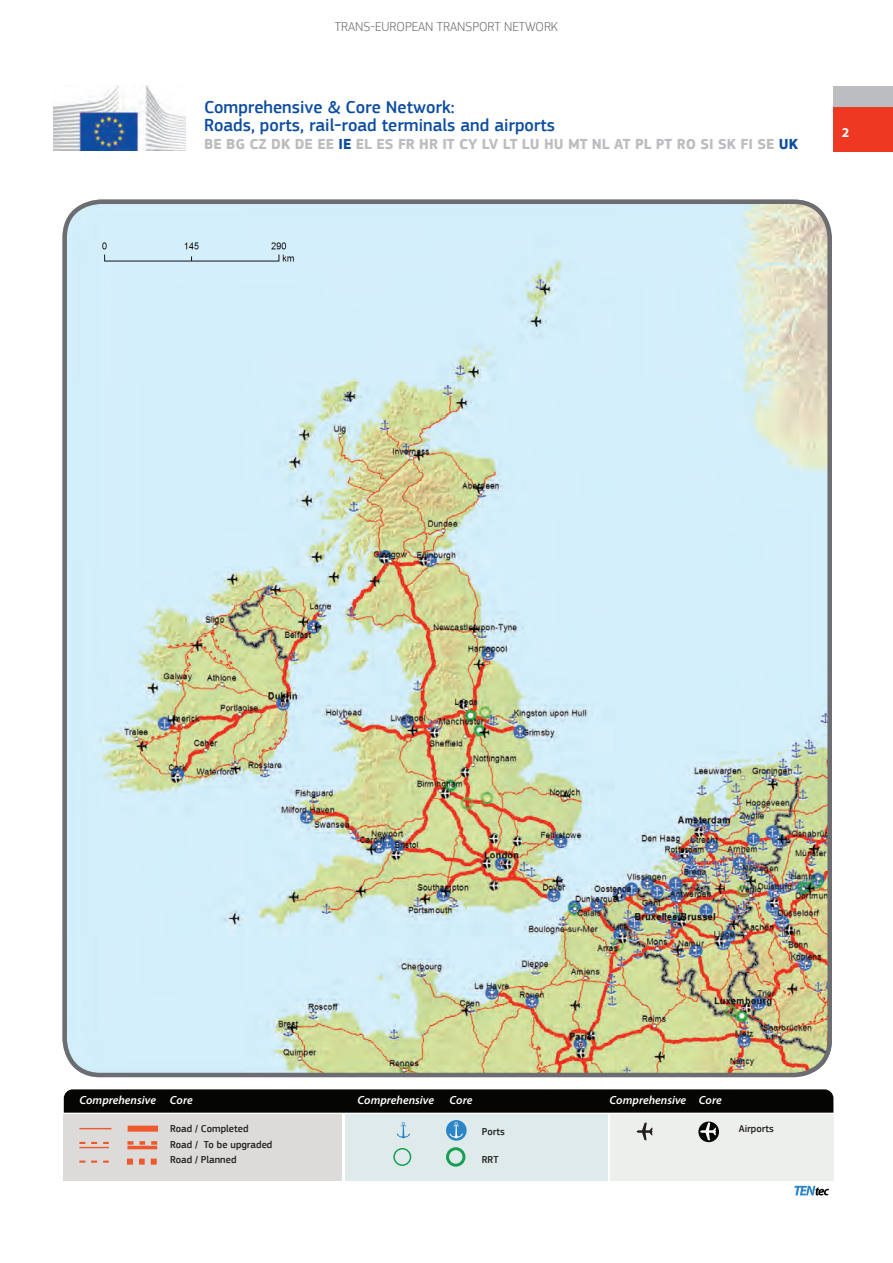
<style>
.page{position:relative;width:893px;height:1263px;background:#fff}
.page>*{position:absolute;margin:0;border:0;box-sizing:border-box;transform-origin:0 0}
.t1{font:500 18px/18px "EC Square Sans Pro";color:#0d4da1}
.t2{font:700 15px "EC Square Sans Pro";color:#bcbdc0}
.t3{font:300 13.5px "EC Square Sans Pro";color:#6c6d70}
.t4{font:700 13.5px "Myriad Pro";color:#fff}
.t5{font:italic 600 11.85px "Myriad Pro";color:#fff}
.t6{font:500 10.35px/15.9px "EC Square Sans Pro";color:#231f20}
.s1{color:#0d4da1}
</style>
<div class="page">
<div style="left:833px;top:86px;width:60px;height:21px;background:#bcbdc0"></div>
<div style="left:833px;top:107px;width:60px;height:45px;background:#ef3822"></div>
<img style="left:54px;top:86px;width:132px;height:65px">
<img style="left:64px;top:200px;width:768px;height:877px">
<div style="left:62px;top:200px;width:770px;height:877px;border:4px solid #6c6d70;border-radius:36px"></div>
<svg style="left:64px;top:1089px;width:769px;height:24px;background:#0d0d0c"></svg>
<div style="left:64px;top:1114px;width:278px;height:67px;background:#dcdbd9"></div>
<div style="left:345px;top:1114px;width:262px;height:67px;background:#dfeaea"></div>
<div style="left:610px;top:1114px;width:223px;height:67px;background:#edefed"></div>
<svg style="left:794px;top:1186px;width:35px;height:9px"></svg>
<hr style="left:79px;top:1128px;width:32px;height:1px;background:#ed592b">
<hr style="left:79px;top:1147px;width:30px;height:1px;background:#ed592b">
<svg style="left:79px;top:1142px;width:6px;height:2px"></svg>
<svg style="left:91px;top:1142px;width:6px;height:2px"></svg>
<svg style="left:103px;top:1142px;width:6px;height:2px"></svg>
<svg style="left:79px;top:1160px;width:6px;height:3px"></svg>
<svg style="left:91px;top:1160px;width:6px;height:3px"></svg>
<svg style="left:103px;top:1160px;width:6px;height:3px"></svg>
<div style="left:128px;top:1125px;width:30px;height:7px;background:#ed592b"></div>
<hr style="left:127px;top:1146px;width:30px;height:3px;background:#ed592b">
<svg style="left:127px;top:1141px;width:6px;height:4px"></svg>
<svg style="left:139px;top:1141px;width:6px;height:4px"></svg>
<svg style="left:151px;top:1141px;width:6px;height:4px"></svg>
<svg style="left:127px;top:1158px;width:6px;height:6px"></svg>
<svg style="left:139px;top:1158px;width:6px;height:6px"></svg>
<svg style="left:151px;top:1158px;width:6px;height:6px"></svg>
<svg style="left:637px;top:1123px;width:16px;height:17px"></svg>
<svg style="left:446px;top:1120px;width:21px;height:21px"></svg>
<div style="left:446px;top:1147px;width:19px;height:20px;border:3px solid #159f55;border-radius:50%"></div>
<div style="left:393px;top:1148px;width:18px;height:18px;border:1px solid #159f55;border-radius:50%"></div>
<svg style="left:698px;top:1121px;width:21px;height:21px"></svg>
<svg style="left:450px;top:1122px;width:13px;height:16px"></svg>
<svg style="left:397px;top:1122px;width:13px;height:16px"></svg>
<svg style="left:700px;top:1123px;width:16px;height:17px"></svg>
<div style="left:89px;top:224px;width:227px;height:50px;background:#d4effb"></div>
<p class="t3" style="left:335px;top:19px;width:225px">TRANS-EUROPEAN TRANSPORT NETWORK</p>
<p class="t1" style="left:204px;top:99px;width:353px">Comprehensive &amp; Core Network:<br>Roads, ports, rail-road terminals and airports</p>
<p class="t2" style="left:204px;top:135px;width:595px">BE BG CZ DK DE EE <span class="s1">IE</span> EL ES FR HR IT CY LV LT LU HU MT NL AT PL PT RO SI SK FI SE <span class="s1">UK</span></p>
<p class="t4" style="left:842px;top:124px;width:9px">2</p>
<p class="t5" style="left:79px;top:1093px;width:115px">Comprehensive Core</p>
<p class="t5" style="left:357px;top:1093px;width:78px">Comprehensive</p>
<p class="t5" style="left:450px;top:1093px;width:25px">Core</p>
<p class="t5" style="left:610px;top:1093px;width:114px">Comprehensive Core</p>
<p class="t6" style="left:170px;top:1120px;width:104px">Road / Completed<br>Road / To be upgraded<br>Road / Planned</p>
<p class="t6" style="left:482px;top:1123px;width:25px">Ports</p>
<p class="t6" style="left:739px;top:1121px;width:37px">Airports</p>
<p class="t6" style="left:482px;top:1152px;width:18px">RRT</p>
</div>
